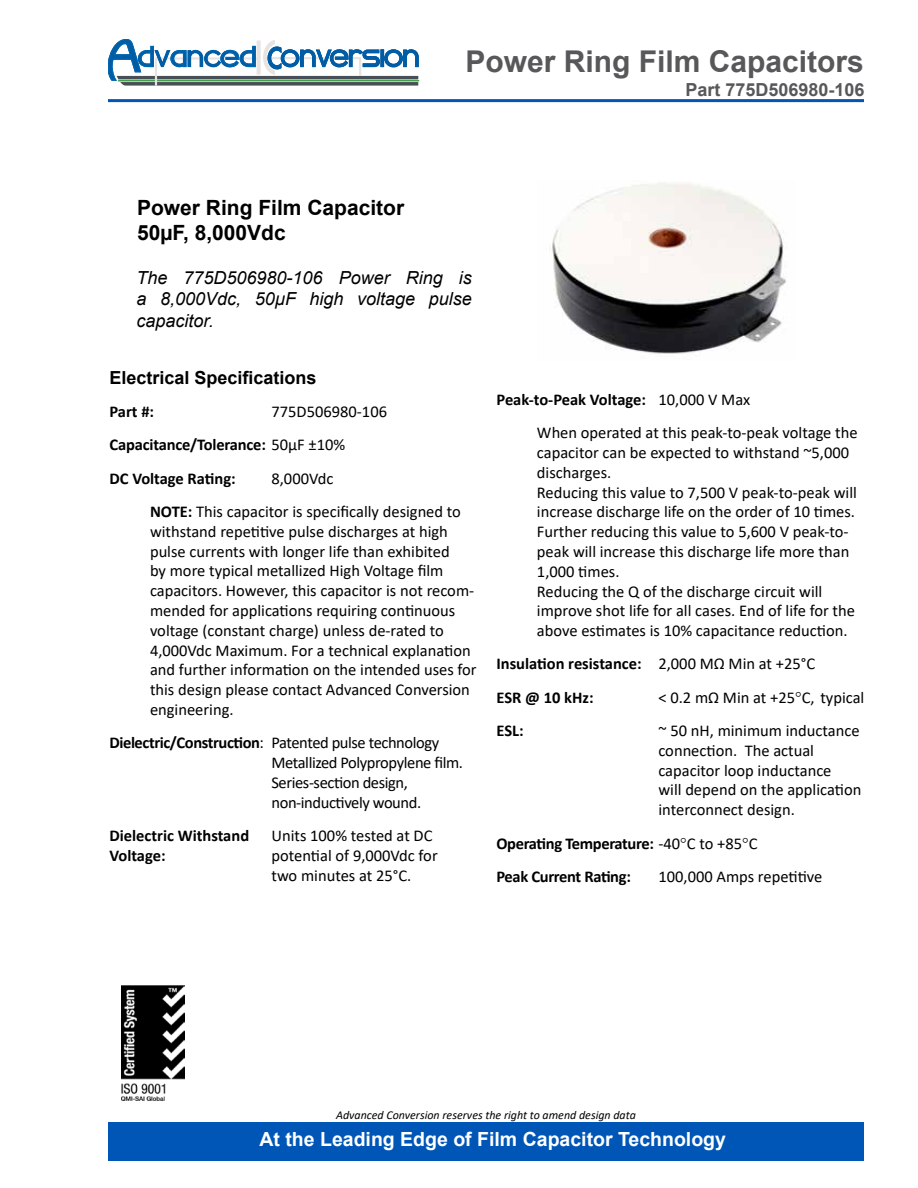
<style>
.page{position:relative;width:918px;height:1188px;background:#fff}
.page>*{position:absolute;margin:0;border:0;box-sizing:border-box;transform-origin:0 0}
.t1{font:700 30px "Arial";color:#58585a}
.t2{font:700 21px/25.2px "Arial";color:#000}
.t3{font:700 19.5px "Arial";color:#fff}
.t4{font:italic 18px/21.6px "Arial";color:#000;text-align:justify}
.t5{font:700 18px "Arial";color:#000}
.t6{font:700 18px "Arial";color:#58585a}
.t7{font:16.5px/19.8px "Calibri";color:#000}
.t8{font:700 16.5px/33.3px "Calibri";letter-spacing:-.01em;color:#000}
.t9{font:16.5px/19.8px "Calibri";letter-spacing:-.025em;color:#000}
.t10{font:italic 12px "Calibri";color:#000}
.s1{font-weight:400}
.s2{font-weight:700}
.s3{font-family:"Times New Roman"}
.s4{font-family:"Times New Roman";font-weight:400}
</style>
<div class="page">
<hr style="left:108px;top:99px;width:756px;height:3px;background:#0056b7">
<div style="left:108px;top:1122px;width:756px;height:39px;background:#0056b7"></div>
<hr style="left:118px;top:80px;width:301px;height:1px;background:#41a047">
<svg style="left:108px;top:39px;width:310px;height:47px"></svg>
<img style="left:122px;top:985px;width:62px;height:116px">
<img style="left:549px;top:183px;width:237px;height:171px">
<h1 class="t1" style="left:466px;top:41px;width:400px">Power Ring Film Capacitors</h1>
<p class="t6" style="left:685px;top:77px;width:181px">Part 775D506980-106</p>
<p class="t2" style="left:137px;top:195px;width:269px">Power Ring Film Capacitor<br>50µF, 8,000Vdc</p>
<p class="t4" style="left:136px;top:267px;width:337px">The 775D506980-106 Power Ring is a 8,000Vdc, 50µF high voltage pulse capacitor.</p>
<p class="t5" style="left:110px;top:365px;width:209px">Electrical Specifications</p>
<p class="t8" style="left:110px;top:395px;width:46px">Part #:</p>
<p class="t8" style="left:110px;top:395px;width:279px;text-indent:162px"><span class="s1">775D506980-106<br></span>Capacitance/Tolerance: <span class="s1">50µF ±10%<br></span>DC Voltage Rating:</p>
<p class="t7" style="left:150px;top:461px;width:313px;line-height:33.3px;text-align:center">8,000Vdc<br><span class="s2">NOTE:</span> This capacitor is specifically designed to</p>
<p class="t7" style="left:150px;top:521px;width:328px">withstand repetitive pulse discharges at high pulse currents with longer life than exhibited<br>by more typical metallized High Voltage film capacitors. However, this capacitor is not recom&shy;mended for applications requiring continuous voltage (constant charge) unless de-rated to 4,000Vdc Maximum. For a technical explanation and further information on the intended uses for this design please contact Advanced Conversion engineering.</p>
<p class="t9" style="left:271px;top:732px;width:193px;text-indent:-162px"><span class="s2">Dielectric/Construction</span>: Patented pulse technology Metallized Polypropylene film.<br>Series-section design, non-inductively wound.</p>
<p class="t8" style="left:110px;top:819px;width:141px">Dielectric Withstand</p>
<p class="t7" style="left:271px;top:825px;width:163px">Units 100% tested at DC</p>
<p class="t8" style="left:110px;top:838px;width:58px">Voltage:</p>
<p class="t7" style="left:271px;top:845px;width:168px">potential of 9,000Vdc for two minutes at 25°C.</p>
<p class="t7" style="left:537px;top:382px;width:322px;line-height:33.3px;text-indent:-40px"><span class="s2">Peak-to-Peak Voltage:</span> 10,000 V Max<br>When operated at this peak-to-peak voltage the</p>
<p class="t7" style="left:537px;top:442px;width:321px">capacitor can be expected to withstand ~5,000 discharges.<br>Reducing this value to 7,500 V peak-to-peak will increase discharge life on the order of 10 times.<br>Further reducing this value to 5,600 V peak-to&shy;peak will increase this discharge life more than 1,000 times.<br>Reducing the Q of the discharge circuit will improve shot life for all cases. End of life for the above estimates is 10% capacitance reduction.</p>
<p class="t8" style="left:496px;top:647px;width:320px">Insulation resistance: <span class="s1">2,000 MΩ Min at +25°C<br></span>ESR @ 10 kHz:</p>
<p class="t7" style="left:658px;top:687px;width:207px">&lt; 0.2 mΩ Min at +25<span class="s3">°</span>C, typical</p>
<p class="t8" style="left:496px;top:714px;width:29px">ESL:</p>
<p class="t7" style="left:658px;top:720px;width:204px">~ 50 nH, minimum inductance connection. The actual capacitor loop inductance<br>will depend on the application interconnect design.</p>
<p class="t8" style="left:496px;top:826px;width:263px">Operating Temperature: <span class="s1">-40</span><span class="s4">°</span><span class="s1">C to +85</span><span class="s4">°</span><span class="s1">C<br></span>Peak Current Rating:</p>
<p class="t7" style="left:658px;top:866px;width:165px">100,000 Amps repetitive</p>
<p class="t10" style="left:336px;top:1107px;width:301px">Advanced Conversion reserves the right to amend design data</p>
<p class="t3" style="left:259px;top:1125px;width:468px">At the Leading Edge of Film Capacitor Technology</p>
</div>
